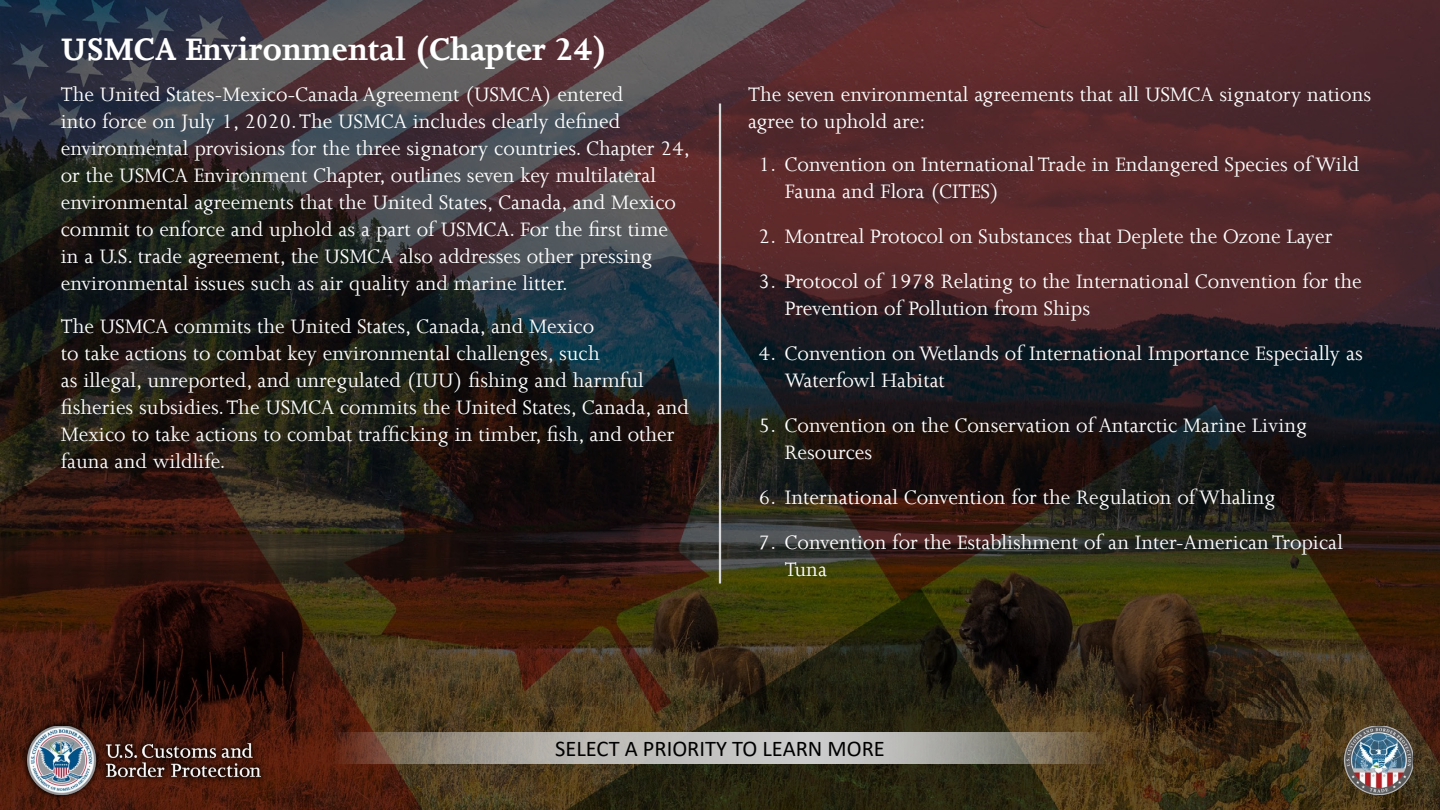
<style>
.page{position:relative;width:1440px;height:810px;background:#fff}
.page>*{position:absolute;margin:0;border:0;box-sizing:border-box;transform-origin:0 0}
.t1{font:700 36px "Joanna";color:#fff}
.t2{font:22.5px/27px "Joanna";color:#fff}
.t3{font:22.5px "Calibri";color:#000}
</style>
<div class="page">
<img style="left:0;top:0;width:1440px;height:810px">
<svg style="left:20px;top:720px;width:246px;height:81px;background:#46190b"></svg>
<img style="left:27px;top:726px;width:234px;height:69px">
<img style="left:1344px;top:726px;width:69px;height:69px">
<svg style="left:28px;top:716px;width:88px;height:6px"></svg>
<svg style="left:152px;top:716px;width:129px;height:6px"></svg>
<svg style="left:294px;top:716px;width:129px;height:6px"></svg>
<svg style="left:435px;top:716px;width:129px;height:6px"></svg>
<svg style="left:577px;top:716px;width:129px;height:6px"></svg>
<div style="left:718px;top:716px;width:129px;height:6px;background:#22200f;border-radius:3px"></div>
<div style="left:860px;top:716px;width:129px;height:6px;background:#26230f;border-radius:3px"></div>
<svg style="left:1001px;top:716px;width:129px;height:6px"></svg>
<svg style="left:1143px;top:716px;width:129px;height:6px"></svg>
<svg style="left:1284px;top:716px;width:129px;height:6px"></svg>
<svg style="left:326px;top:732px;width:788px;height:32px;background:#a39b93"></svg>
<hr style="left:719px;top:104px;width:2px;height:480px;background:#d9d9d9">
<h1 class="t1" style="left:61px;top:27px;width:549px">USMCA Environmental (Chapter 24)</h1>
<p class="t2" style="left:61px;top:80px;width:631px">The United States-Mexico-Canada Agreement (USMCA) entered<br>into force on July 1, 2020. The USMCA includes clearly defined environmental provisions for the three signatory countries. Chapter 24, or the USMCA Environment Chapter, outlines seven key multilateral environmental agreements that the United States, Canada, and Mexico commit to enforce and uphold as a part of USMCA. For the first time in a U.S. trade agreement, the USMCA also addresses other pressing environmental issues such as air quality and marine litter.</p>
<p class="t2" style="left:61px;top:312px;width:630px">The USMCA commits the United States, Canada, and Mexico<br>to take actions to combat key environmental challenges, such<br>as illegal, unreported, and unregulated (IUU) fishing and harmful fisheries subsidies. The USMCA commits the United States, Canada, and Mexico to take actions to combat trafficking in timber, fish, and other fauna and wildlife.</p>
<p class="t2" style="left:748px;top:80px;width:625px">The seven environmental agreements that all USMCA signatory nations agree to uphold are:</p>
<p class="t2" style="left:785px;top:150px;width:576px;text-indent:-26px">1. Convention on International Trade in Endangered Species of Wild<br>Fauna and Flora (CITES)</p>
<p class="t2" style="left:759px;top:222px;width:575px">2. Montreal Protocol on Substances that Deplete the Ozone Layer</p>
<p class="t2" style="left:785px;top:267px;width:578px;text-indent:-26px">3. Protocol of 1978 Relating to the International Convention for the<br>Prevention of Pollution from Ships</p>
<p class="t2" style="left:785px;top:339px;width:580px;text-indent:-26px">4. Convention on Wetlands of International Importance Especially as<br>Waterfowl Habitat</p>
<p class="t2" style="left:785px;top:411px;width:524px;text-indent:-26px">5. Convention on the Conservation of Antarctic Marine Living<br>Resources</p>
<p class="t2" style="left:759px;top:483px;width:518px">6. International Convention for the Regulation of Whaling</p>
<p class="t2" style="left:785px;top:528px;width:560px;text-indent:-26px">7. Convention for the Establishment of an Inter-American Tropical<br>Tuna</p>
<p class="t3" style="left:555px;top:733px;width:331px">SELECT A PRIORITY TO LEARN MORE</p>
</div>
